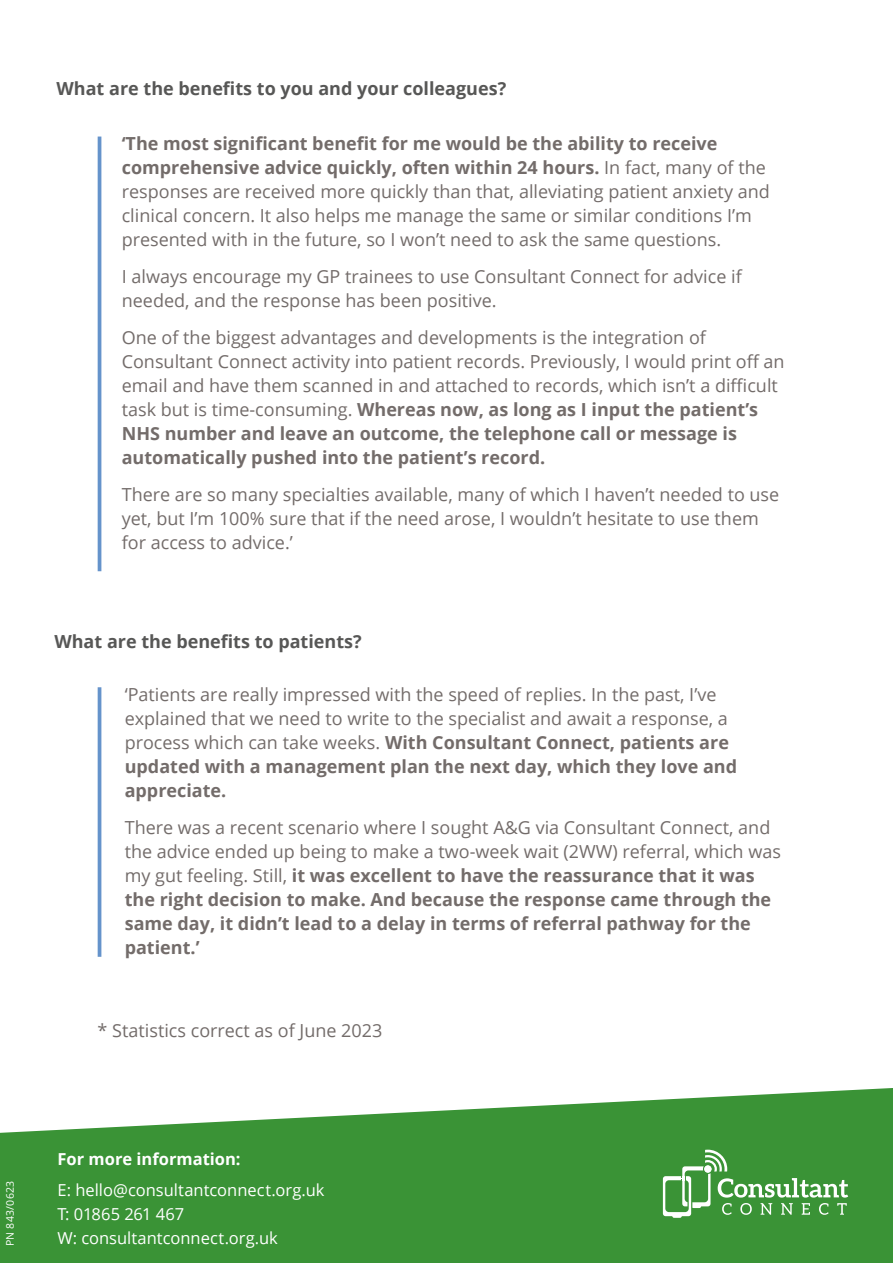
<style>
.page{position:relative;width:893px;height:1263px;background:#fff}
.page>*{position:absolute;margin:0;border:0;box-sizing:border-box;transform-origin:0 0}
.t1{font:18px/24px "Open Sans";color:#736c6a}
.t2{font:700 18px/24px "Open Sans";color:#736c6a}
.t3{font:700 18px "Open Sans";color:#575756}
.t4{font:16.5px/23.7px "Open Sans";color:#fff}
.t5{font:700 16.5px "Open Sans";color:#fff}
.t6{font:10.5px "Open Sans";letter-spacing:.035em;color:#fff}
.s1{font-weight:700}
.s2{font-weight:400}
</style>
<div class="page">
<svg style="left:0;top:1088px;width:893px;height:175px;background:#55a251"></svg>
<svg style="left:663px;top:1150px;width:185px;height:68px;background:#5ca559"></svg>
<hr style="left:98px;top:137px;width:3px;height:434px;background:#6593cb">
<hr style="left:98px;top:687px;width:3px;height:270px;background:#6593cb">
<p class="t3" style="left:57px;top:75px;width:451px">What are the benefits to you and your colleagues?</p>
<p class="t1" style="left:122px;top:131px;width:650px"><span class="s1">‘The most significant benefit for me would be the ability to receive comprehensive advice quickly, often within 24 hours.</span> In fact, many of the responses are received more quickly than that, alleviating patient anxiety and clinical concern. It also helps me manage the same or similar conditions I’m presented with in the future, so I won’t need to ask the same questions.</p>
<p class="t1" style="left:122px;top:264px;width:622px">I always encourage my GP trainees to use Consultant Connect for advice if needed, and the response has been positive.</p>
<p class="t1" style="left:122px;top:325px;width:664px">One of the biggest advantages and developments is the integration of Consultant Connect activity into patient records. Previously, I would print off an email and have them scanned in and attached to records, which isn’t a difficult task but is time-consuming. <span class="s1">Whereas now, as long as I input the patient’s NHS number and leave an outcome, the telephone call or message is automatically pushed into the patient’s record.</span></p>
<p class="t1" style="left:122px;top:482px;width:659px">There are so many specialties available, many of which I haven’t needed to use yet, but I’m 100% sure that if the need arose, I wouldn’t hesitate to use them for access to advice.’</p>
<p class="t3" style="left:54px;top:629px;width:309px">What are the benefits to patients?</p>
<p class="t1" style="left:125px;top:682px;width:614px">‘Patients are really impressed with the speed of replies. In the past, I’ve explained that we need to write to the specialist and await a response, a process which can take weeks. <span class="s1">With Consultant Connect, patients are updated with a management plan the next day, which they love and appreciate.</span></p>
<p class="t2" style="left:125px;top:815px;width:658px"><span class="s2">There was a recent scenario where I sought A&amp;G via Consultant Connect, and the advice ended up being to make a two-week wait (2WW) referral, which was my gut feeling. Still,</span> it was excellent to have the reassurance that it was the right decision to make. And because the response came through the same day, it didn’t lead to a delay in terms of referral pathway for the patient.’</p>
<p class="t1" style="left:98px;top:1017px;width:286px">* Statistics correct as of June 2023</p>
<p class="t6" style="left:3px;top:1246px;width:67px;rotate:-90deg">PN 843/0623</p>
<p class="t5" style="left:58px;top:1147px;width:185px">For more information:</p>
<p class="t4" style="left:58px;top:1178px;width:269px">E: hello@consultantconnect.org.uk<br>T: 01865 261 467<br>W: consultantconnect.org.uk</p>
</div>
